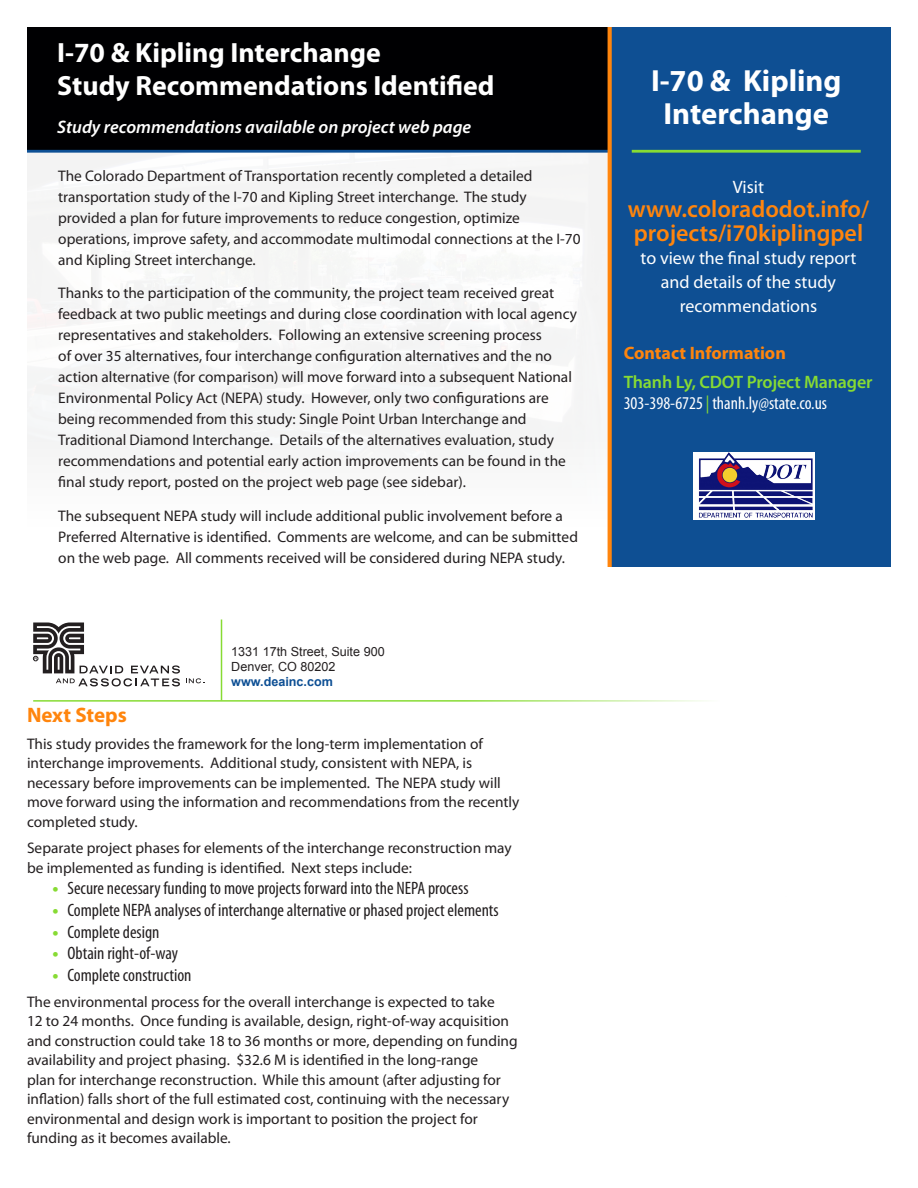
<style>
.page{position:relative;width:918px;height:1188px;background:#fff}
.page>*{position:absolute;margin:0;border:0;box-sizing:border-box;transform-origin:0 0}
.t1{font:700 30.75px/33.5px "Myriad Pro";color:#fff;text-align:center}
.t2{font:700 27.9px "Myriad Pro";color:#fff}
.large_body_text{font:600 24px/23.7px "Myriad Pro";color:#ff850d}
.Heading{font:700 21px "Myriad Pro";letter-spacing:-.005em;color:#ff850d}
.large_body_text-2{font:italic 600 18.15px "Myriad Pro";color:#fff}
.bullets{font:condensed 18px "Myriad Pro";color:#231f20}
.large_body_text-3{font:18px/23.7px "Myriad Pro";color:#fff;text-align:center}
.phone_and_email_line{font:condensed 18px "Myriad Pro";color:#fff}
.contact_name{font:600 18px "Myriad Pro";letter-spacing:-.01em;color:#87db33}
.Heading-2{font:700 18px "Myriad Pro";color:#ff850d}
.large_body_text-4{font:15.3px/21px "Myriad Pro";color:#231f20}
.phone_and_email_line-2{font:15.3px/19.5px "Myriad Pro";color:#231f20}
.Heading-3{font:15.3px/19.5px "Myriad Pro";color:#231f20}
.t3{font:12.6px "Arial";color:#231f20}
.t4{font:700 12.6px "Arial";color:#0d4f94}
.s1{font-weight:700;font-stretch:normal;color:#87db33}
.s2{color:#87db33}
</style>
<div class="page">
<div style="left:27px;top:27px;width:581px;height:123px;background:#000002"></div>
<div style="left:610px;top:27px;width:281px;height:540px;background:#0e4f93"></div>
<img style="left:693px;top:452px;width:122px;height:67px">
<hr style="left:632px;top:150px;width:229px;height:3px;background:#87db33">
<hr style="left:27px;top:150px;width:583px;height:3px;background:#0d4f94">
<svg style="left:608px;top:27px;width:4px;height:540px;background:#ef8115"></svg>
<hr style="left:221px;top:620px;width:1px;height:80px;background:#87db33">
<svg style="left:186px;top:678px;width:18px;height:5px"></svg>
<svg style="left:33px;top:623px;width:147px;height:63px"></svg>
<hr style="left:33px;top:700px;width:717px;height:2px;background:#87db33">
<p class="t2" style="left:57px;top:34px;width:325px">I-70 &amp; Kipling Interchange</p>
<p class="t2" style="left:57px;top:68px;width:439px">Study Recommendations Identified</p>
<p class="large_body_text-2" style="left:57px;top:115px;width:415px">Study recommendations available on project web page</p>
<p class="large_body_text-4" style="left:58px;top:165px;width:524px">The Colorado Department of Transportation recently completed a detailed transportation study of the I-70 and Kipling Street interchange. The study provided a plan for future improvements to reduce congestion, optimize operations, improve safety, and accommodate multimodal connections at the I-70 and Kipling Street interchange.</p>
<p class="large_body_text-4" style="left:58px;top:282px;width:520px">Thanks to the participation of the community, the project team received great feedback at two public meetings and during close coordination with local agency representatives and stakeholders. Following an extensive screening process<br>of over 35 alternatives, four interchange configuration alternatives and the no action alternative (for comparison) will move forward into a subsequent National Environmental Policy Act (NEPA) study. However, only two configurations are being recommended from this study: Single Point Urban Interchange and Traditional Diamond Interchange. Details of the alternatives evaluation, study recommendations and potential early action improvements can be found in the final study report, posted on the project web page (see sidebar).</p>
<p class="large_body_text-4" style="left:58px;top:505px;width:521px">The subsequent NEPA study will include additional public involvement before a<br>Preferred Alternative is identified. Comments are welcome, and can be submitted on the web page. All comments received will be considered during NEPA study.</p>
<p class="t3" style="left:231px;top:643px;width:155px">1331 17th Street, Suite 900</p>
<p class="t3" style="left:231px;top:658px;width:106px">Denver, CO 80202</p>
<p class="t4" style="left:231px;top:673px;width:103px">www.deainc.com</p>
<p class="Heading" style="left:27px;top:702px;width:101px">Next Steps</p>
<p class="Heading-3" style="left:27px;top:734px;width:494px">This study provides the framework for the long-term implementation of interchange improvements. Additional study, consistent with NEPA, is necessary before improvements can be implemented. The NEPA study will move forward using the information and recommendations from the recently completed study.</p>
<p class="Heading-3" style="left:27px;top:838px;width:486px">Separate project phases for elements of the interchange reconstruction may be implemented as funding is identified. Next steps include:</p>
<p class="bullets" style="left:52px;top:878px;width:418px"><span class="s1">•</span> Secure necessary funding to move projects forward into the NEPA process</p>
<p class="bullets" style="left:52px;top:899px;width:448px"><span class="s1">•</span> Complete NEPA analyses of interchange alternative or phased project elements</p>
<p class="bullets" style="left:52px;top:921px;width:109px"><span class="s1">•</span> Complete design</p>
<p class="bullets" style="left:52px;top:942px;width:127px"><span class="s1">•</span> Obtain right-of-way</p>
<p class="bullets" style="left:52px;top:964px;width:141px"><span class="s1">•</span> Complete construction</p>
<p class="phone_and_email_line-2" style="left:27px;top:992px;width:492px">The environmental process for the overall interchange is expected to take<br>12 to 24 months. Once funding is available, design, right-of-way acquisition and construction could take 18 to 36 months or more, depending on funding availability and project phasing. $32.6 M is identified in the long-range<br>plan for interchange reconstruction. While this amount (after adjusting for inflation) falls short of the full estimated cost, continuing with the necessary environmental and design work is important to position the project for funding as it becomes available.</p>
<p class="t1" style="left:651px;top:63px;width:192px">I-70 &amp; Kipling<br>Interchange</p>
<p class="large_body_text-3" style="left:733px;top:175px;width:33px">Visit</p>
<p class="large_body_text" style="left:628px;top:196px;width:243px">www.coloradodot.info/ projects/i70kiplingpel</p>
<p class="large_body_text-3" style="left:641px;top:246px;width:218px">to view the final study report and details of the study recommendations</p>
<p class="Heading-2" style="left:624px;top:342px;width:164px">Contact Information</p>
<p class="contact_name" style="left:624px;top:370px;width:250px">Thanh Ly, CDOT Project Manager</p>
<p class="phone_and_email_line" style="left:624px;top:392px;width:205px">303-398-6725 <span class="s2">|</span> thanh.ly@state.co.us</p>
</div>
